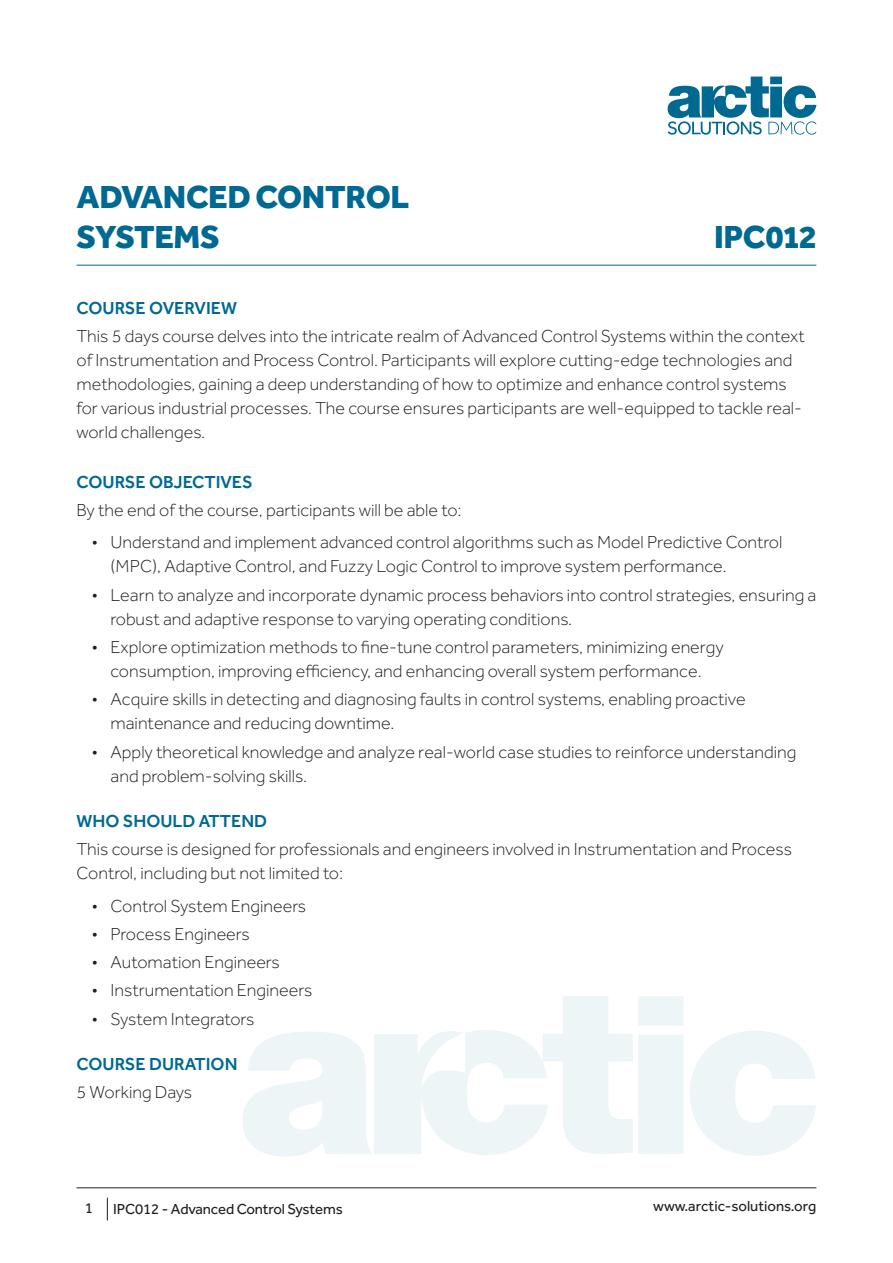
<style>
.page{position:relative;width:893px;height:1263px;background:#fff}
.page>*{position:absolute;margin:0;border:0;box-sizing:border-box;transform-origin:0 0}
.Title_-_Course_Outli{font:800 33px/39.6px "Effra";letter-spacing:-.01em;color:#006991}
.Code_-_Course_Outlin{font:800 33px "Effra";letter-spacing:-.01em;color:#006991}
.Normal_-_Course_Outl{font:300 18px/24px "Effra";color:#231f20}
.Heading_-_Course_Out{font:500 18px "Effra";color:#006991}
.t1{font:15px "Effra";letter-spacing:-.01em;color:#231f20}
</style>
<div class="page">
<hr style="left:77px;top:1187px;width:739px;height:1px;background:#231f20">
<svg style="left:107px;top:1198px;width:1px;height:22px"></svg>
<svg style="left:668px;top:77px;width:148px;height:58px"></svg>
<svg style="left:690px;top:1031px;width:126px;height:125px"></svg>
<svg style="left:243px;top:996px;width:440px;height:161px"></svg>
<hr style="left:77px;top:265px;width:739px;height:1px;background:#006991">
<p class="Title_-_Course_Outli" style="left:77px;top:176px;width:334px">ADVANCED CONTROL<br>SYSTEMS</p>
<p class="Code_-_Course_Outlin" style="left:714px;top:216px;width:104px">IPC012</p>
<p class="Heading_-_Course_Out" style="left:77px;top:297px;width:162px">COURSE OVERVIEW</p>
<p class="Normal_-_Course_Outl" style="left:77px;top:324px;width:730px">This 5 days course delves into the intricate realm of Advanced Control Systems within the context of Instrumentation and Process Control. Participants will explore cutting-edge technologies and methodologies, gaining a deep understanding of how to optimize and enhance control systems for various industrial processes. The course ensures participants are well-equipped to tackle real&shy;world challenges.</p>
<p class="Heading_-_Course_Out" style="left:77px;top:471px;width:178px">COURSE OBJECTIVES</p>
<p class="Normal_-_Course_Outl" style="left:77px;top:498px;width:386px">By the end of the course, participants will be able to:</p>
<p class="Normal_-_Course_Outl" style="left:111px;top:530px;width:673px;text-indent:-19px">• Understand and implement advanced control algorithms such as Model Predictive Control (MPC), Adaptive Control, and Fuzzy Logic Control to improve system performance.</p>
<p class="Normal_-_Course_Outl" style="left:111px;top:583px;width:707px;text-indent:-19px">• Learn to analyze and incorporate dynamic process behaviors into control strategies, ensuring a robust and adaptive response to varying operating conditions.</p>
<p class="Normal_-_Course_Outl" style="left:92px;top:635px;width:634px;text-align:center">• Explore optimization methods to fine-tune control parameters, minimizing energy consumption, improving efficiency, and enhancing overall system performance.</p>
<p class="Normal_-_Course_Outl" style="left:111px;top:687px;width:637px;text-indent:-19px">• Acquire skills in detecting and diagnosing faults in control systems, enabling proactive maintenance and reducing downtime.</p>
<p class="Normal_-_Course_Outl" style="left:111px;top:739px;width:687px;text-indent:-19px">• Apply theoretical knowledge and analyze real-world case studies to reinforce understanding and problem-solving skills.</p>
<p class="Heading_-_Course_Out" style="left:77px;top:810px;width:192px">WHO SHOULD ATTEND</p>
<p class="Normal_-_Course_Outl" style="left:77px;top:837px;width:717px">This course is designed for professionals and engineers involved in Instrumentation and Process<br>Control, including but not limited to:</p>
<p class="Normal_-_Course_Outl" style="left:92px;top:893px;width:216px">• Control System Engineers</p>
<p class="Normal_-_Course_Outl" style="left:92px;top:922px;width:160px">• Process Engineers</p>
<p class="Normal_-_Course_Outl" style="left:92px;top:950px;width:190px">• Automation Engineers</p>
<p class="Normal_-_Course_Outl" style="left:92px;top:978px;width:222px">• Instrumentation Engineers</p>
<p class="Normal_-_Course_Outl" style="left:92px;top:1006px;width:164px">• System Integrators</p>
<p class="Heading_-_Course_Out" style="left:77px;top:1053px;width:162px">COURSE DURATION</p>
<p class="Normal_-_Course_Outl" style="left:77px;top:1080px;width:117px">5 Working Days</p>
<p class="t1" style="left:85px;top:1199px;width:10px">1</p>
<p class="t1" style="left:113px;top:1200px;width:231px">IPC012 - Advanced Control Systems</p>
<p class="t1" style="left:653px;top:1198px;width:165px">www.arctic-solutions.org</p>
</div>
